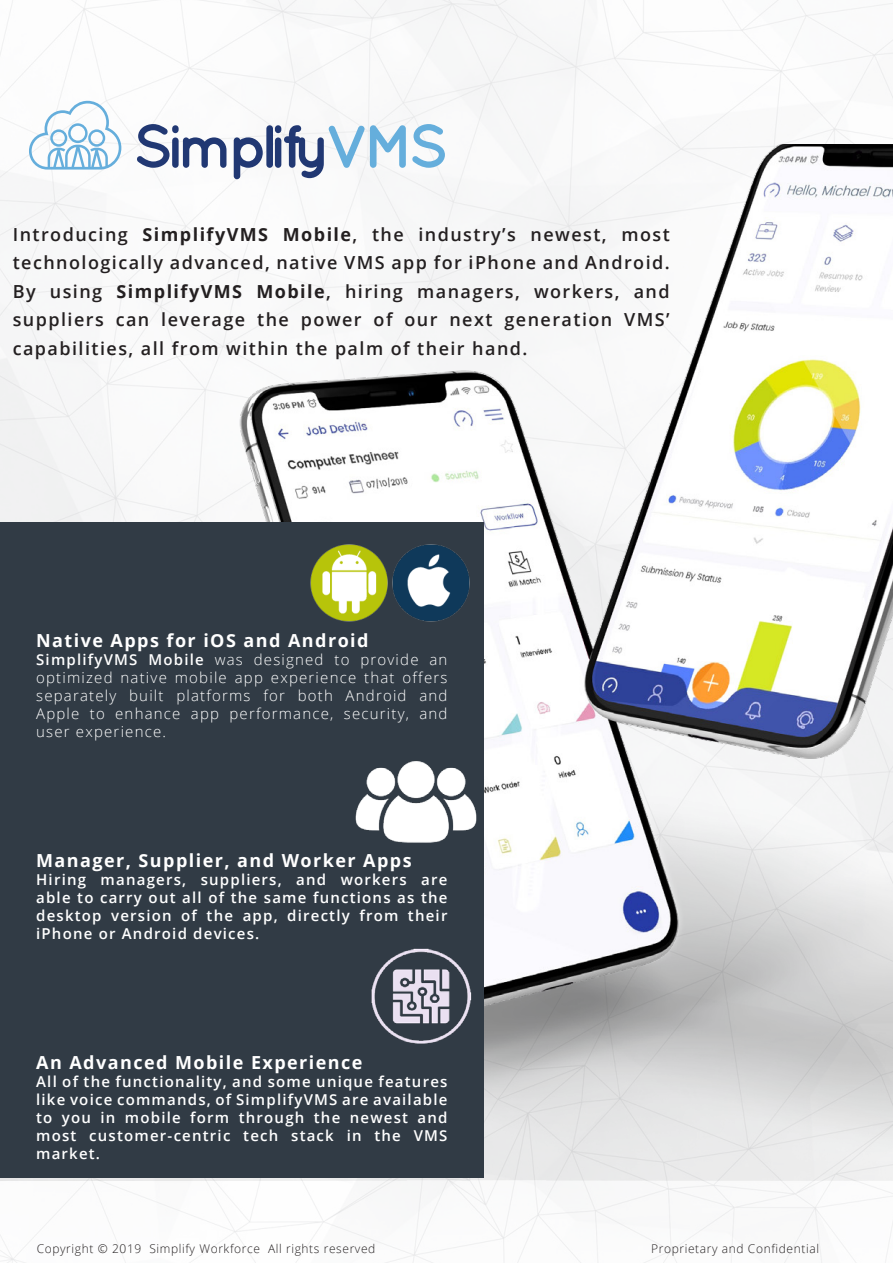
<style>
.page{position:relative;width:893px;height:1263px;background:#fff}
.page>*{position:absolute;margin:0;border:0;box-sizing:border-box;transform-origin:0 0}
.t1{font:700 60.75px "Quicksand";letter-spacing:-.1em;color:#213873}
.Body{font:600 18px/28.5px "Open Sans";letter-spacing:.08em;color:#231f20;text-align:justify}
.Body-2{font:700 18px "Open Sans";letter-spacing:.08em;color:#fff}
.Body-3{font:600 15px/18px "Open Sans";letter-spacing:.08em;color:#fff;text-align:justify}
.Body-4{font:300 15px/18px "Open Sans";letter-spacing:.08em;color:#fff;text-align:justify}
.t2{font:300 12px "Open Sans";letter-spacing:.05em;color:#231f20}
.s1{color:#65aedc}
.s2{font-weight:700}
.s3{font-weight:600}
</style>
<div class="page">
<img style="left:0;top:0;width:893px;height:1263px">
<img style="left:0;top:144px;width:893px;height:1036px">
<div style="left:0;top:522px;width:484px;height:656px;background:#313b45"></div>
<svg style="left:29px;top:101px;width:92px;height:69px"></svg>
<img style="left:308px;top:504px;width:169px;height:118px">
<img style="left:355px;top:761px;width:122px;height:82px">
<img style="left:371px;top:948px;width:101px;height:96px">
<p class="t1" style="left:133px;top:110px;width:317px">Simplify<span class="s1">VMS</span></p>
<p class="Body" style="left:13px;top:220px;width:659px">Introducing <span class="s2">SimplifyVMS Mobile</span>, the industry’s newest, most technologically advanced, native VMS app for iPhone and Android.<br>By using <span class="s2">SimplifyVMS Mobile</span>, hiring managers, workers, and suppliers can leverage the power of our next generation VMS’ capabilities, all from within the palm of their hand.</p>
<p class="Body-2" style="left:36px;top:628px;width:334px">Native Apps for iOS and Android</p>
<p class="Body-4" style="left:36px;top:650px;width:413px"><span class="s3">SimplifyVMS Mobile</span> was designed to provide an optimized native mobile app experience that offers separately built platforms for both Android and Apple to enhance app performance, security, and user experience.</p>
<p class="Body-2" style="left:36px;top:848px;width:377px">Manager, Supplier, and Worker Apps</p>
<p class="Body-3" style="left:36px;top:870px;width:413px">Hiring managers, suppliers, and workers are able to carry out all of the same functions as the desktop version of the app, directly from their iPhone or Android devices.</p>
<p class="Body-2" style="left:36px;top:1049px;width:328px">An Advanced Mobile Experience</p>
<p class="Body-3" style="left:36px;top:1072px;width:413px">All of the functionality, and some unique features like voice commands, of SimplifyVMS are available to you in mobile form through the newest and most customer-centric tech stack in the VMS market.</p>
<p class="t2" style="left:37px;top:1240px;width:340px">Copyright © 2019 Simplify Workforce All rights reserved</p>
<p class="t2" style="left:651px;top:1240px;width:169px">Proprietary and Confidential</p>
</div>
